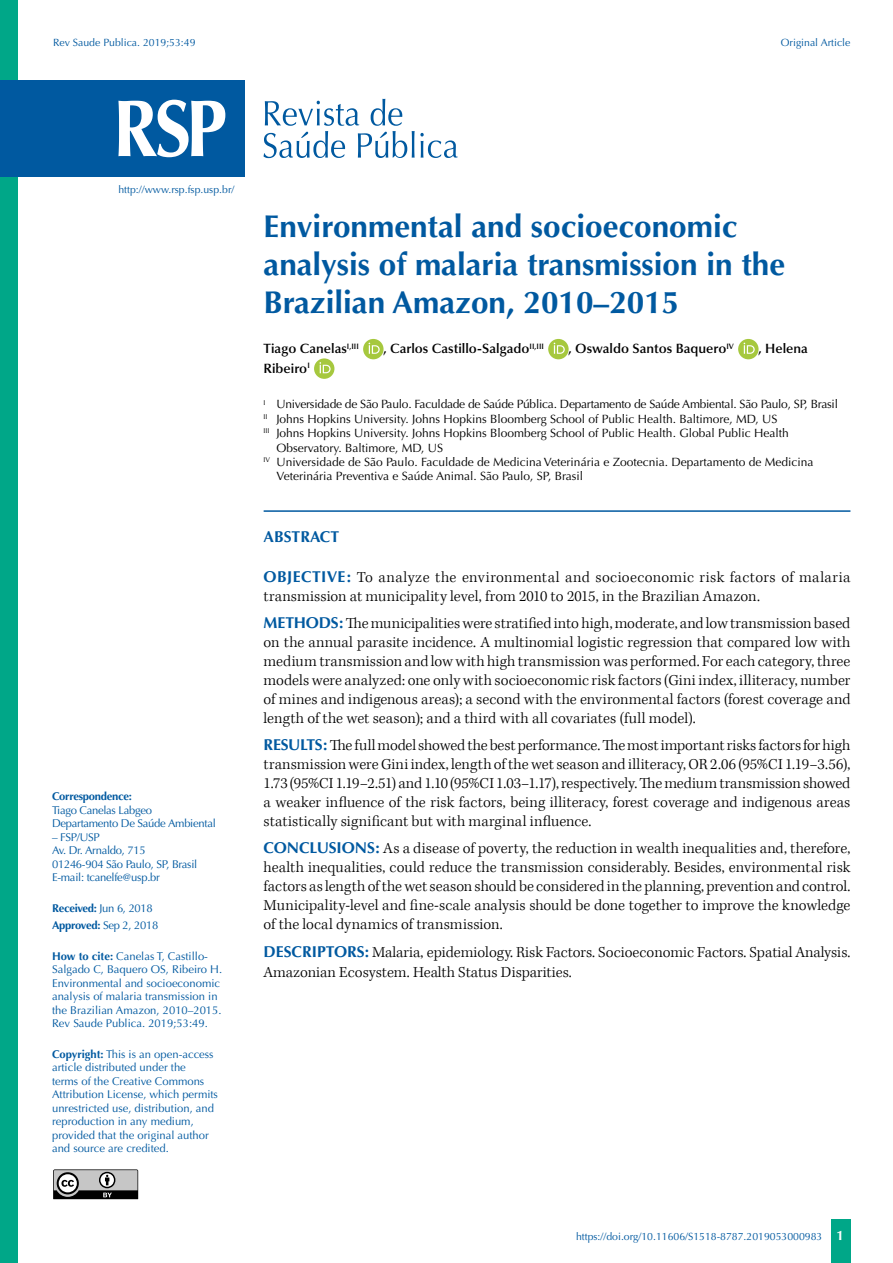
<style>
.page{position:relative;width:893px;height:1263px;background:#fff}
.page>*{position:absolute;margin:0;border:0;box-sizing:border-box;transform-origin:0 0}
.t1{font:700 31.5px/37.8px "Optima";color:#0059a0}
.t2{font:300 15.75px/18.9px "Kepler Std";letter-spacing:.005em;color:#000;text-align:justify}
.t3{font:700 15.75px "Optima";color:#0059a0}
.t4{font:600 13.5px "Optima";color:#000}
.t5{font:12px "Optima";color:#000}
.t6{font:12px "Optima";letter-spacing:-.02em;color:#000}
.t7{font:11.25px/13.5px "Optima";color:#0059a0}
.t8{font:11.25px/13.5px "Optima";letter-spacing:-.025em;color:#0059a0}
.t9{font:700 11.25px/17.7px "Optima";letter-spacing:-.025em;color:#0059a0}
.t10{font:10.5px "Optima";color:#0059a0}
.s1{font-weight:400}
.s2{font-weight:700}
.s3{font-family:"Optima";font-weight:700;color:#0059a0}
.s4{font-weight:700;font-size:13.5px;color:#fff}
</style>
<div class="page">
<div style="left:831px;top:1220px;width:20px;height:43px;background:#00a788"></div>
<svg style="left:53px;top:1169px;width:85px;height:30px;background:#838383"></svg>
<div style="left:0;top:0;width:18px;height:1263px;background:#00a788"></div>
<hr style="left:264px;top:510px;width:586px;height:2px;background:#0059a0">
<div style="left:363px;top:339px;width:21px;height:20px;background:#a6c83e;border-radius:50%"></div>
<svg style="left:369px;top:343px;width:11px;height:11px"></svg>
<div style="left:548px;top:339px;width:21px;height:20px;background:#a6c83e;border-radius:50%"></div>
<svg style="left:554px;top:343px;width:11px;height:11px"></svg>
<div style="left:738px;top:339px;width:20px;height:20px;background:#a6c83e;border-radius:50%"></div>
<svg style="left:744px;top:343px;width:11px;height:11px"></svg>
<div style="left:314px;top:358px;width:20px;height:21px;background:#a6c83e;border-radius:50%"></div>
<svg style="left:319px;top:362px;width:12px;height:11px"></svg>
<svg style="left:263px;top:99px;width:195px;height:59px"></svg>
<div style="left:0;top:80px;width:244px;height:96px;background:#0059a0"></div>
<svg style="left:118px;top:100px;width:107px;height:57px"></svg>
<p class="t10" style="left:53px;top:36px;width:144px">Rev Saude Publica. 2019;53:49</p>
<p class="t10" style="left:781px;top:36px;width:71px">Original Article</p>
<p class="t10" style="left:118px;top:183px;width:117px">http://www.rsp.fsp.usp.br/</p>
<p class="t9" style="left:52px;top:788px;width:81px">Correspondence:</p>
<p class="t8" style="left:52px;top:803px;width:165px">Tiago Canelas Labgeo<br>Departamento De Saúde Ambiental</p>
<p class="t8" style="left:52px;top:830px;width:147px">– FSP/USP<br>Av. Dr. Arnaldo, 715<br>01246-904 São Paulo, SP, Brasil<br>E-mail: tcanelfe@usp.br</p>
<p class="t9" style="left:52px;top:899px;width:108px">Received: <span class="s1">Jun 6, 2018<br></span>Approved: <span class="s1">Sep 2, 2018</span></p>
<p class="t7" style="left:52px;top:949px;width:172px"><span class="s2">How to cite:</span> Canelas T, Castillo-Salgado C, Baquero OS, Ribeiro H.<br>Environmental and socioeconomic analysis of malaria transmission in the Brazilian Amazon, 2010–2015.<br>Rev Saude Publica. 2019;53:49.</p>
<p class="t7" style="left:52px;top:1047px;width:167px"><span class="s2">Copyright:</span> This is an open-access article distributed under the<br>terms of the Creative Commons<br>Attribution License, which permits unrestricted use, distribution, and reproduction in any medium, provided that the original author and source are credited.</p>
<h1 class="t1" style="left:264px;top:208px;width:523px">Environmental and socioeconomic analysis of malaria transmission in the<br>Brazilian Amazon, 2010–2015</h1>
<p class="t4" style="left:264px;top:341px;width:97px">Tiago Canelas<sup>I,III</sup></p>
<p class="t4" style="left:384px;top:341px;width:162px">, Carlos Castillo-Salgado<sup>II,III</sup></p>
<p class="t4" style="left:569px;top:341px;width:167px">, Oswaldo Santos Baquero<sup>IV</sup></p>
<p class="t4" style="left:758px;top:341px;width:51px">, Helena</p>
<p class="t4" style="left:264px;top:360px;width:48px">Ribeiro<sup>I</sup></p>
<p class="t6" style="left:264px;top:397px;width:576px"><sup>I</sup> Universidade de São Paulo. Faculdade de Saúde Pública. Departamento de Saúde Ambiental. São Paulo, SP, Brasil</p>
<p class="t5" style="left:264px;top:412px;width:515px"><sup>II</sup> Johns Hopkins University. Johns Hopkins Bloomberg School of Public Health. Baltimore, MD, US</p>
<p class="t5" style="left:264px;top:426px;width:527px"><sup>III</sup> Johns Hopkins University. Johns Hopkins Bloomberg School of Public Health. Global Public Health</p>
<p class="t5" style="left:276px;top:441px;width:168px">Observatory. Baltimore, MD, US</p>
<p class="t5" style="left:264px;top:455px;width:551px"><sup>IV</sup> Universidade de São Paulo. Faculdade de Medicina Veterinária e Zootecnia. Departamento de Medicina</p>
<p class="t5" style="left:276px;top:469px;width:308px">Veterinária Preventiva e Saúde Animal. São Paulo, SP, Brasil</p>
<p class="t3" style="left:264px;top:527px;width:77px">ABSTRACT</p>
<p class="t2" style="left:264px;top:568px;width:588px"><span class="s3">OBJECTIVE:</span> To analyze the environmental and socioeconomic risk factors of malaria transmission at municipality level, from 2010 to 2015, in the Brazilian Amazon.</p>
<p class="t2" style="left:264px;top:614px;width:588px"><span class="s3">METHODS:</span> The municipalities were stratified into high, moderate, and low transmission based on the annual parasite incidence. A multinomial logistic regression that compared low with medium transmission and low with high transmission was performed. For each category, three models were analyzed: one only with socioeconomic risk factors (Gini index, illiteracy, number of mines and indigenous areas); a second with the environmental factors (forest coverage and length of the wet season); and a third with all covariates (full model).</p>
<p class="t2" style="left:264px;top:736px;width:588px"><span class="s3">RESULTS:</span> The full model showed the best performance. The most important risks factors for high transmission were Gini index, length of the wet season and illiteracy, OR 2.06 (95%CI 1.19–3.56), 1.73 (95%CI 1.19–2.51) and 1.10 (95%CI 1.03–1.17), respectively. The medium transmission showed a weaker influence of the risk factors, being illiteracy, forest coverage and indigenous areas statistically significant but with marginal influence.</p>
<p class="t2" style="left:264px;top:839px;width:588px"><span class="s3">CONCLUSIONS:</span> As a disease of poverty, the reduction in wealth inequalities and, therefore, health inequalities, could reduce the transmission considerably. Besides, environmental risk factors as length of the wet season should be considered in the planning, prevention and control.<br>Municipality-level and fine-scale analysis should be done together to improve the knowledge of the local dynamics of transmission.</p>
<p class="t2" style="left:264px;top:943px;width:588px;line-height:19.8px"><span class="s3">DESCRIPTORS:</span> Malaria, epidemiology. Risk Factors. Socioeconomic Factors. Spatial Analysis.<br>Amazonian Ecosystem. Health Status Disparities.</p>
<p class="t10" style="left:576px;top:1230px;width:269px">https://doi.org/10.11606/S1518-8787.2019053000983 <span class="s4">1</span></p>
</div>
